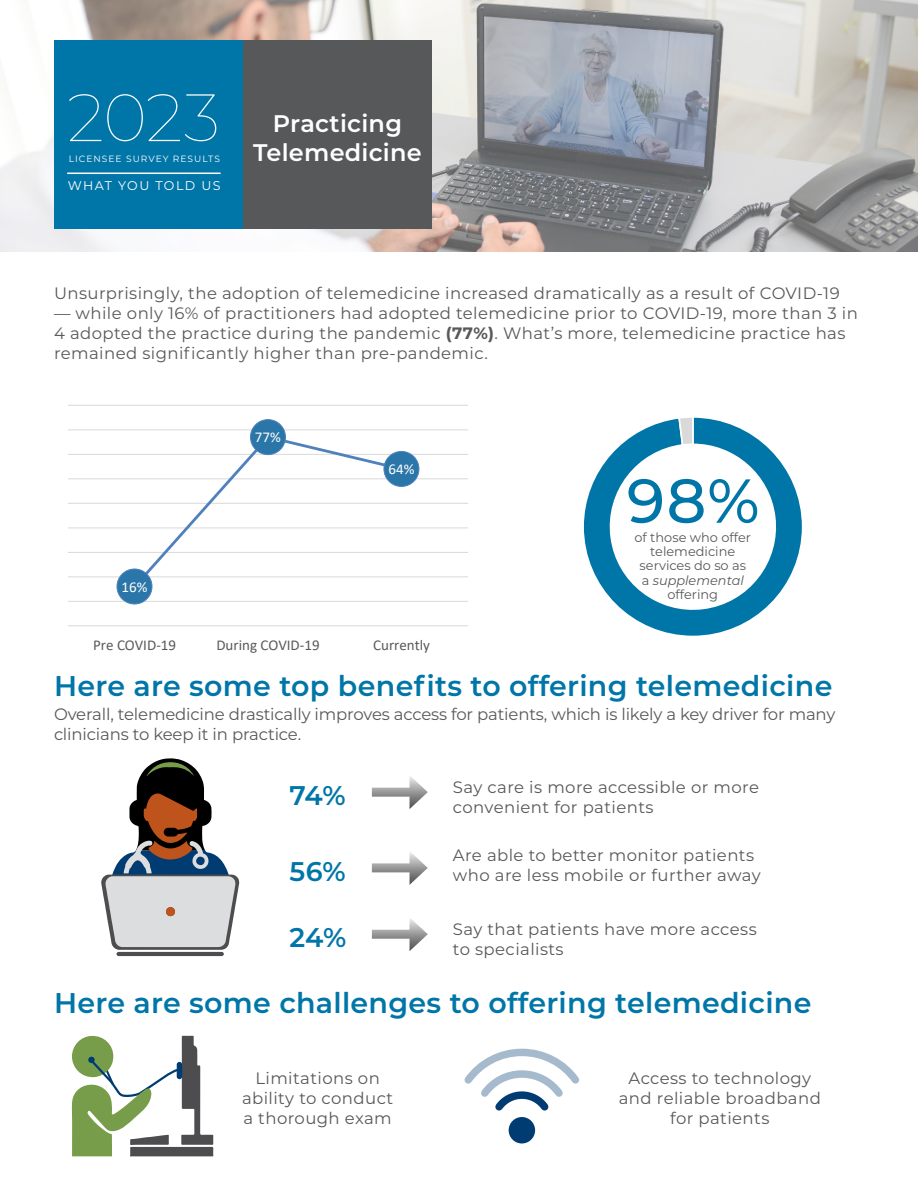
<style>
.page{position:relative;width:918px;height:1188px;background:#fff}
.page>*{position:absolute;margin:0;border:0;box-sizing:border-box;transform-origin:0 0}
.t1{font:100 66.75px "Montserrat";color:#fff}
.Graphic_Table_Text{font:500 61.95px "Montserrat";color:#0076a8}
.t2{font:600 28.5px "Montserrat";letter-spacing:.01em;color:#0076a8}
.t3{font:600 27px "Montserrat";color:#0076a8}
.t4{font:600 24px "Montserrat";letter-spacing:.01em;color:#fff}
.Graphic_Table_Text-2{font:16.5px/19.8px "Montserrat";letter-spacing:.025em;color:#57585a}
.Graphic_Table_Text-3{font:16.5px/19.8px "Montserrat";letter-spacing:-.01em;color:#57585a}
.t5{font:15px "Calibri";color:#595959}
.t6{font:15px "Calibri";color:#fff}
.Graphic_Table_Text-4{font:12.9px/14.2px "Montserrat";color:#57585a;text-align:center}
.t7{font:12.6px "Montserrat";letter-spacing:.11em;color:#fff}
.t8{font:9.15px "Montserrat";letter-spacing:.11em;color:#fff}
.s1{font-weight:700}
.s2{font-style:italic}
</style>
<div class="page">
<hr style="left:68px;top:601px;width:400px;height:1px;background:#d9d9d9">
<hr style="left:68px;top:576px;width:400px;height:1px;background:#d9d9d9">
<hr style="left:68px;top:552px;width:400px;height:1px;background:#d9d9d9">
<hr style="left:68px;top:527px;width:400px;height:1px;background:#d9d9d9">
<hr style="left:68px;top:503px;width:400px;height:1px;background:#d9d9d9">
<hr style="left:68px;top:478px;width:400px;height:1px;background:#d9d9d9">
<hr style="left:68px;top:454px;width:400px;height:1px;background:#d9d9d9">
<hr style="left:68px;top:429px;width:400px;height:1px;background:#d9d9d9">
<hr style="left:68px;top:405px;width:400px;height:1px;background:#d9d9d9">
<hr style="left:68px;top:625px;width:400px;height:1px;background:#d9d9d9">
<svg style="left:131px;top:440px;width:274px;height:150px"></svg>
<div style="left:117px;top:569px;width:35px;height:35px;background:#2b76a8;border-radius:50%"></div>
<div style="left:117px;top:569px;width:35px;height:35px;border:1px solid #4f81bd;border-radius:50%"></div>
<div style="left:250px;top:420px;width:35px;height:35px;background:#2b76a8;border-radius:50%"></div>
<div style="left:250px;top:419px;width:36px;height:36px;border:1px solid #4f81bd;border-radius:50%"></div>
<div style="left:384px;top:451px;width:35px;height:35px;background:#2b76a8;border-radius:50%"></div>
<div style="left:383px;top:451px;width:36px;height:36px;border:1px solid #4f81bd;border-radius:50%"></div>
<img style="left:0;top:0;width:918px;height:251px">
<div style="left:243px;top:40px;width:189px;height:190px;background:#57585a"></div>
<div style="left:54px;top:40px;width:189px;height:190px;background:#0076a8"></div>
<hr style="left:67px;top:173px;width:154px;height:1px;background:#fff">
<svg style="left:101px;top:758px;width:138px;height:192px"></svg>
<hr style="left:117px;top:952px;width:107px;height:4px;background:#4d4d4f;border-radius:2px">
<svg style="left:372px;top:788px;width:38px;height:9px"></svg>
<svg style="left:410px;top:776px;width:18px;height:33px"></svg>
<svg style="left:372px;top:863px;width:38px;height:9px"></svg>
<svg style="left:410px;top:852px;width:18px;height:33px"></svg>
<svg style="left:372px;top:930px;width:38px;height:9px"></svg>
<svg style="left:410px;top:918px;width:18px;height:33px"></svg>
<svg style="left:583px;top:417px;width:219px;height:219px"></svg>
<svg style="left:677px;top:417px;width:18px;height:30px"></svg>
<div style="left:509px;top:1117px;width:26px;height:26px;background:#003c71;border-radius:50%"></div>
<svg style="left:465px;top:1049px;width:114px;height:62px"></svg>
<svg style="left:72px;top:1036px;width:141px;height:120px"></svg>
<p class="t1" style="left:67px;top:73px;width:155px">2023</p>
<p class="t7" style="left:68px;top:177px;width:154px">WHAT YOU TOLD US</p>
<p class="t8" style="left:69px;top:152px;width:153px">LICENSEE SURVEY RESULTS</p>
<p class="t4" style="left:273px;top:107px;width:131px">Practicing</p>
<p class="t4" style="left:253px;top:135px;width:170px">Telemedicine</p>
<p class="Graphic_Table_Text-2" style="left:54px;top:283px;width:787px">Unsurprisingly, the adoption of telemedicine increased dramatically as a result of COVID-19</p>
<p class="Graphic_Table_Text-2" style="left:54px;top:303px;width:805px">— while only 16% of practitioners had adopted telemedicine prior to COVID-19, more than 3 in<br>4 adopted the practice during the pandemic <span class="s1">(77%)</span>. What’s more, telemedicine practice has remained significantly higher than pre-pandemic.</p>
<p class="t6" style="left:122px;top:576px;width:28px">16%</p>
<p class="t6" style="left:255px;top:427px;width:28px">77%</p>
<p class="t6" style="left:388px;top:459px;width:28px">64%</p>
<p class="Graphic_Table_Text" style="left:627px;top:458px;width:134px">98%</p>
<p class="Graphic_Table_Text-4" style="left:634px;top:530px;width:118px">of those who offer telemedicine services do so as a <span class="s2">supplemental </span>offering</p>
<p class="t5" style="left:93px;top:634px;width:84px">Pre COVID-19</p>
<p class="t5" style="left:216px;top:634px;width:105px">During COVID-19</p>
<p class="t5" style="left:373px;top:634px;width:58px">Currently</p>
<p class="t2" style="left:54px;top:666px;width:780px">Here are some top benefits to offering telemedicine</p>
<p class="Graphic_Table_Text-3" style="left:54px;top:704px;width:783px">Overall, telemedicine drastically improves access for patients, which is likely a key driver for many clinicians to keep it in practice.</p>
<p class="t3" style="left:290px;top:776px;width:57px">74%</p>
<p class="t3" style="left:290px;top:852px;width:57px">56%</p>
<p class="t3" style="left:290px;top:919px;width:58px">24%</p>
<p class="Graphic_Table_Text-2" style="left:453px;top:777px;width:308px">Say care is more accessible or more convenient for patients</p>
<p class="Graphic_Table_Text-2" style="left:453px;top:845px;width:309px">Are able to better monitor patients who are less mobile or further away</p>
<p class="Graphic_Table_Text-2" style="left:453px;top:919px;width:305px">Say that patients have more access to specialists</p>
<p class="t2" style="left:54px;top:983px;width:759px">Here are some challenges to offering telemedicine</p>
<p class="Graphic_Table_Text-2" style="left:242px;top:1068px;width:153px;text-align:center">Limitations on ability to conduct a thorough exam</p>
<p class="Graphic_Table_Text-2" style="left:619px;top:1068px;width:204px;text-align:center">Access to technology and reliable broadband for patients</p>
</div>
